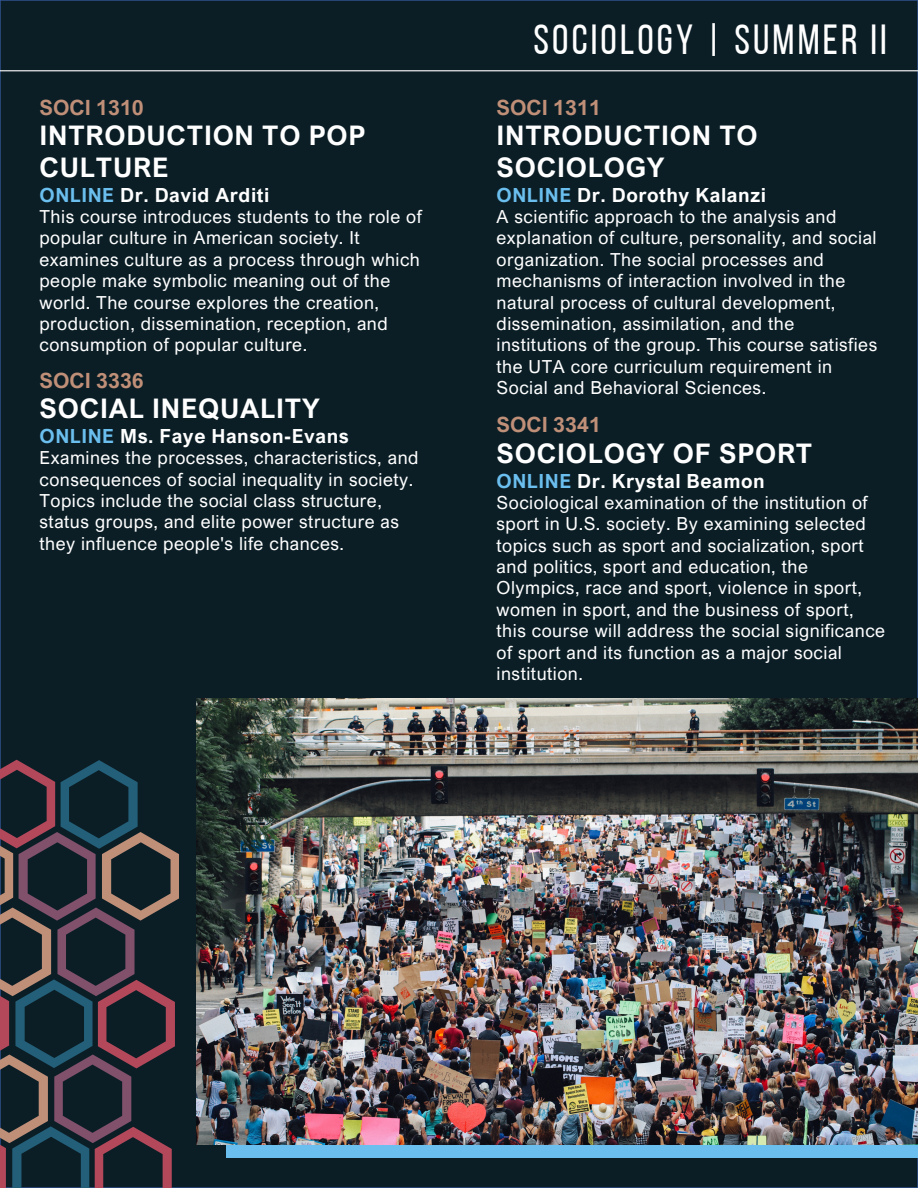
<style>
.page{position:relative;width:918px;height:1188px;background:#0b1e26}
.page>*{position:absolute;margin:0;border:0;box-sizing:border-box;transform-origin:0 0}
.t1{font:42px "Bebas Neue";letter-spacing:.075em;color:#fff}
.t2{font:700 27px/31.5px "Arial Nova";letter-spacing:.03em;color:#fff}
.t3{font:700 21px "Arial Nova";color:#c08f78}
.t4{font:700 19.5px "Arial Nova";letter-spacing:.03em;color:#fff}
.t5{font:18px/21.3px "Arial Nova";letter-spacing:.03em;color:#fff}
.s1{color:#6bbfef}
</style>
<div class="page">
<hr style="left:0;top:70px;width:918px;height:1px;background:#fff">
<div style="left:226px;top:702px;width:692px;height:455px;background:#6bbfef"></div>
<img style="left:197px;top:699px;width:721px;height:445px">
<svg style="left:0;top:760px;width:179px;height:428px;background:#2e313b"></svg>
<h1 class="t1" style="left:533px;top:22px;width:355px">SOCIOLOGY | SUMMER II</h1>
<p class="t3" style="left:40px;top:95px;width:106px">SOCI 1310</p>
<h2 class="t2" style="left:40px;top:120px;width:327px">INTRODUCTION TO POP<br>CULTURE</h2>
<p class="t4" style="left:40px;top:183px;width:232px"><span class="s1">ONLINE</span> Dr. David Arditi</p>
<p class="t5" style="left:40px;top:206px;width:384px">This course introduces students to the role of popular culture in American society. It examines culture as a process through which people make symbolic meaning out of the world. The course explores the creation, production, dissemination, reception, and consumption of popular culture.</p>
<p class="t3" style="left:497px;top:95px;width:106px">SOCI 1311</p>
<h2 class="t2" style="left:497px;top:120px;width:263px">INTRODUCTION TO<br>SOCIOLOGY</h2>
<p class="t4" style="left:497px;top:183px;width:271px"><span class="s1">ONLINE</span> Dr. Dorothy Kalanzi</p>
<p class="t5" style="left:497px;top:206px;width:382px">A scientific approach to the analysis and explanation of culture, personality, and social organization. The social processes and mechanisms of interaction involved in the natural process of cultural development, dissemination, assimilation, and the institutions of the group. This course satisfies the UTA core curriculum requirement in</p>
<p class="t3" style="left:40px;top:367px;width:106px">SOCI 3336</p>
<p class="t5" style="left:497px;top:377px;width:271px">Social and Behavioral Sciences.</p>
<h2 class="t2" style="left:40px;top:392px;width:282px">SOCIAL INEQUALITY</h2>
<p class="t4" style="left:40px;top:424px;width:311px"><span class="s1">ONLINE</span> Ms. Faye Hanson-Evans</p>
<p class="t5" style="left:40px;top:447px;width:380px">Examines the processes, characteristics, and consequences of social inequality in society.<br>Topics include the social class structure, status groups, and elite power structure as they influence people's life chances.</p>
<p class="t3" style="left:497px;top:412px;width:106px">SOCI 3341</p>
<h2 class="t2" style="left:497px;top:437px;width:317px">SOCIOLOGY OF SPORT</h2>
<p class="t4" style="left:497px;top:468px;width:270px"><span class="s1">ONLINE</span> Dr. Krystal Beamon</p>
<p class="t5" style="left:497px;top:491px;width:390px">Sociological examination of the institution of sport in U.S. society. By examining selected topics such as sport and socialization, sport and politics, sport and education, the Olympics, race and sport, violence in sport, women in sport, and the business of sport, this course will address the social significance of sport and its function as a major social institution.</p>
</div>
